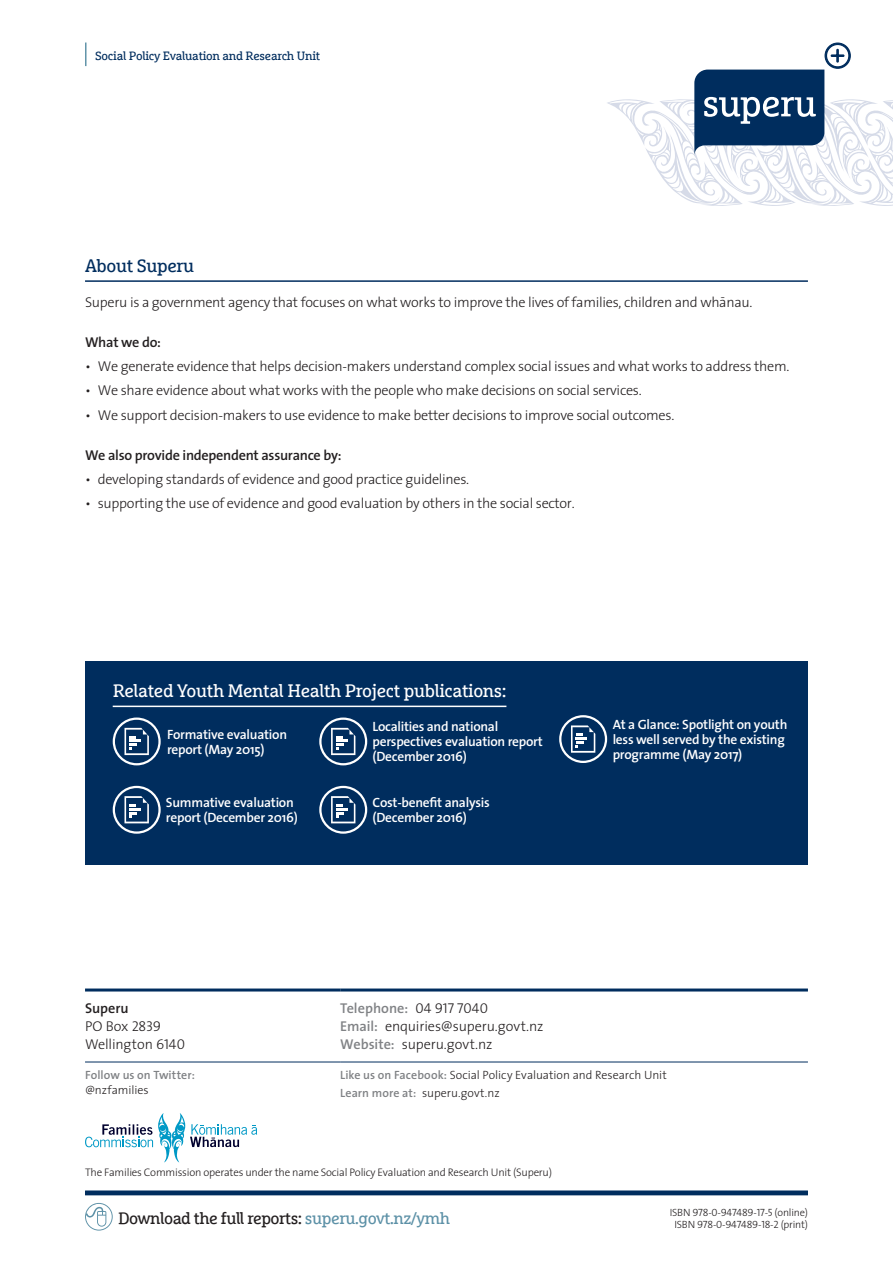
<style>
.page{position:relative;width:893px;height:1263px;background:#fff}
.page>*{position:absolute;margin:0;border:0;box-sizing:border-box;transform-origin:0 0}
.Figure_title{font:18px "Marselis Slab Maori";letter-spacing:-.02em;color:#fff}
.Lead_in_Header{font:18px "Marselis Slab Maori";letter-spacing:-.02em;color:#002d5e}
.t1{font:16.5px "Marselis Slab Maori";letter-spacing:-.03em;color:#231f20}
.Body{font:300 14.25px "Maori Sans";letter-spacing:-.02em;color:#231f20}
.Body_Copy{font:300 14.25px "Maori Sans";letter-spacing:-.01em;color:#231f20}
.Body-2{font:600 14.25px "Maori Sans";letter-spacing:-.02em;color:#231f20}
.Body_Copy-2{font:600 14.25px "Maori Sans";color:#808285}
.Body_Copy-3{font:600 14.25px "Maori Sans";color:#231f20}
.Body-3{font:600 13.5px/15px "Maori Sans";letter-spacing:-.02em;color:#fff}
.Body_Copy-4{font:300 12px/18px "Maori Sans";color:#231f20}
.t2{font:12px "Marselis Slab Maori";letter-spacing:-.02em;color:#002d5e}
.Body_Copy-5{font:600 12px/15px "Maori Sans";letter-spacing:.01em;color:#808285}
.t3{font:300 10.95px "Maori Sans";letter-spacing:-.02em;color:#231f20}
.t4{font:10.5px/12.6px "Maori Sans Light Caps";letter-spacing:-.02em;color:#231f20;text-align:center}
.s1{font-family:"Maori Sans Light Caps";font-weight:400}
.s2{font-family:"Maori Sans Light Caps";font-weight:400;color:#231f20}
.s3{font-weight:600;color:#808285}
.s4{font-weight:300;color:#231f20}
.s5{color:#5d91a7}
.s6{font-family:"Maori Sans";font-weight:300}
</style>
<div class="page">
<svg style="left:85px;top:43px;width:1px;height:23px"></svg>
<svg style="left:607px;top:43px;width:286px;height:163px"></svg>
<hr style="left:85px;top:1191px;width:723px;height:4px;background:#002d5e">
<svg style="left:85px;top:1203px;width:28px;height:27px"></svg>
<div style="left:85px;top:661px;width:723px;height:204px;background:#002d5e"></div>
<hr style="left:113px;top:706px;width:393px;height:1px;background:#fff">
<div style="left:319px;top:717px;width:48px;height:48px;border:2px solid #fff;border-radius:50%"></div>
<svg style="left:331px;top:728px;width:24px;height:27px"></svg>
<div style="left:113px;top:786px;width:48px;height:48px;border:2px solid #fff;border-radius:50%"></div>
<svg style="left:124px;top:796px;width:25px;height:27px"></svg>
<div style="left:319px;top:786px;width:48px;height:48px;border:2px solid #fff;border-radius:50%"></div>
<svg style="left:331px;top:796px;width:24px;height:27px"></svg>
<div style="left:559px;top:715px;width:48px;height:48px;border:2px solid #fff;border-radius:50%"></div>
<svg style="left:571px;top:725px;width:24px;height:28px"></svg>
<div style="left:113px;top:717px;width:48px;height:48px;border:2px solid #fff;border-radius:50%"></div>
<svg style="left:124px;top:728px;width:25px;height:27px"></svg>
<hr style="left:85px;top:280px;width:723px;height:2px;background:#002d5e">
<hr style="left:85px;top:988px;width:255px;height:3px;background:#002d5e">
<hr style="left:340px;top:988px;width:468px;height:3px;background:#002d5e">
<hr style="left:85px;top:1061px;width:255px;height:1px;background:#002d5e">
<hr style="left:340px;top:1061px;width:468px;height:1px;background:#002d5e">
<svg style="left:85px;top:1113px;width:172px;height:49px"></svg>
<p class="t2" style="left:95px;top:48px;width:226px">Social Policy Evaluation and Research Unit</p>
<p class="Lead_in_Header" style="left:85px;top:255px;width:111px">About Superu</p>
<p class="Body" style="left:85px;top:290px;width:669px">Superu is a government agency that focuses on what works to improve the lives of families, children and whānau.</p>
<p class="Body-2" style="left:85px;top:330px;width:77px">What we do:</p>
<p class="Body" style="left:85px;top:354px;width:706px">• We generate evidence that helps decision-makers understand complex social issues and what works to address them.</p>
<p class="Body" style="left:85px;top:379px;width:558px">• We share evidence about what works with the people who make decisions on social services.</p>
<p class="Body" style="left:85px;top:403px;width:591px">• We support decision-makers to use evidence to make better decisions to improve social outcomes.</p>
<p class="Body-2" style="left:85px;top:443px;width:258px">We also provide independent assurance by:</p>
<p class="Body" style="left:85px;top:467px;width:386px">• developing standards of evidence and good practice guidelines.</p>
<p class="Body" style="left:85px;top:492px;width:491px">• supporting the use of evidence and good evaluation by others in the social sector.</p>
<p class="Figure_title" style="left:113px;top:680px;width:395px">Related Youth Mental Health Project publications:</p>
<p class="Body-3" style="left:167px;top:726px;width:122px">Formative evaluation report (May 2015)</p>
<p class="Body-3" style="left:373px;top:719px;width:172px">Localities and national perspectives evaluation report (December 2016)</p>
<p class="Body-3" style="left:166px;top:795px;width:133px">Summative evaluation report (December 2016)</p>
<p class="Body-3" style="left:373px;top:795px;width:119px">Cost-benefit analysis (December 2016)</p>
<p class="Body-3" style="left:613px;top:716px;width:176px">At a Glance: Spotlight on youth less well served by the existing programme (May 2017)</p>
<p class="Body_Copy-3" style="left:85px;top:996px;width:45px">Superu</p>
<p class="Body_Copy" style="left:85px;top:1015px;width:78px">PO Box <span class="s1">2839</span></p>
<p class="Body_Copy" style="left:85px;top:1033px;width:102px">Wellington <span class="s1">6140</span></p>
<p class="Body_Copy-2" style="left:340px;top:996px;width:149px">Telephone: <span class="s2">04 917 7040</span></p>
<p class="Body_Copy" style="left:340px;top:1015px;width:205px"><span class="s3">Email:</span> enquiries@superu.govt.nz</p>
<p class="Body_Copy" style="left:340px;top:1033px;width:154px"><span class="s3">Website:</span> superu.govt.nz</p>
<p class="Body_Copy-5" style="left:85px;top:1067px;width:111px">Follow us on Twitter: <span class="s4">@nzfamilies</span></p>
<p class="Body_Copy-4" style="left:340px;top:1066px;width:328px"><span class="s3">Like us on Facebook:</span> Social Policy Evaluation and Research Unit<br><span class="s3">Learn more at:</span> superu.govt.nz</p>
<p class="t3" style="left:85px;top:1163px;width:469px">The Families Commission operates under the name Social Policy Evaluation and Research Unit (Superu)</p>
<p class="t1" style="left:118px;top:1208px;width:333px">Download the full reports: <span class="s5">superu.govt.nz/ymh</span></p>
<p class="t4" style="left:670px;top:1205px;width:140px"><span class="s6">ISBN</span> 978-0-947489-17-5 <span class="s6">(online)<br>ISBN</span> 978-0-947489-18-2 <span class="s6">(print)</span></p>
</div>
